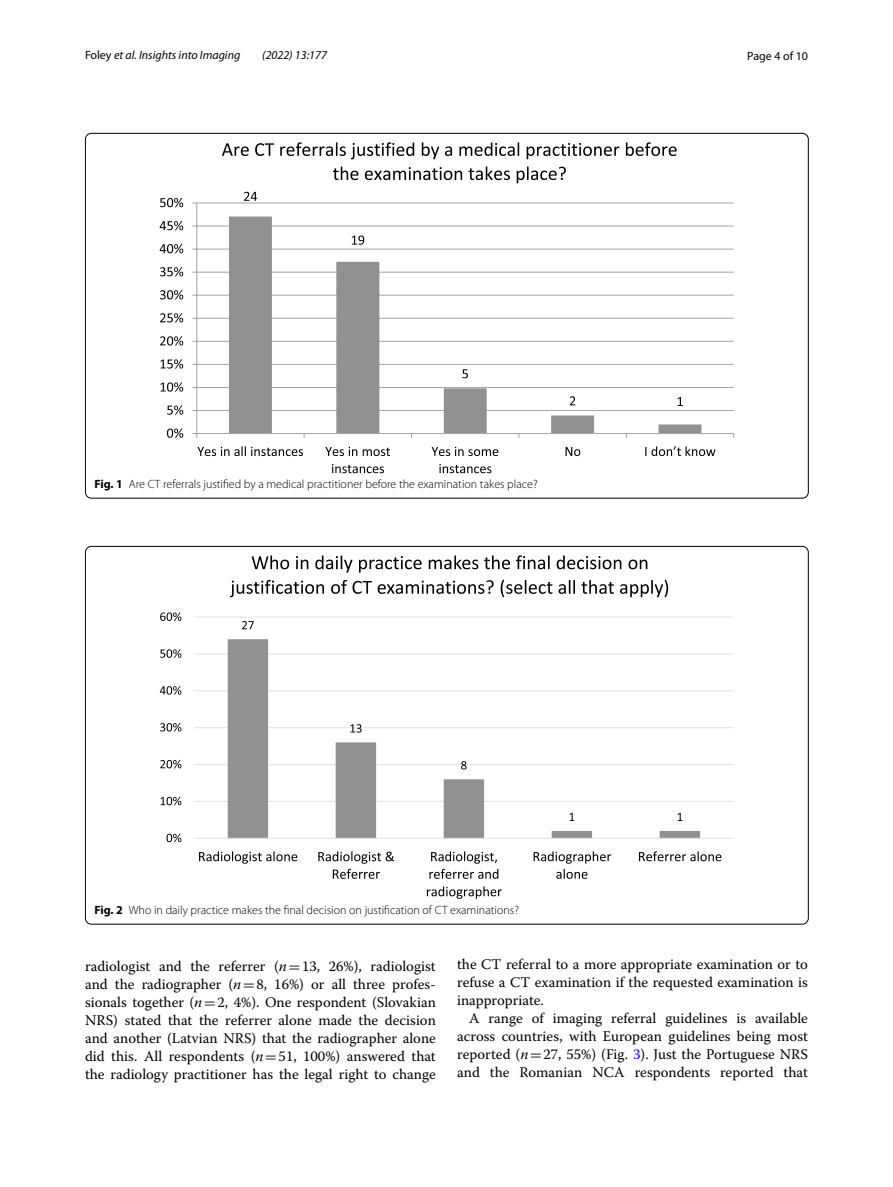
<style>
.page{position:relative;width:893px;height:1187px;background:#fff}
.page>*{position:absolute;margin:0;border:0;box-sizing:border-box;transform-origin:0 0}
.t1{font:14.7px/18px "Warnock Pro";color:#000;text-align:justify}
.t2{font:300 12px "Myriad Pro";color:#000}
.t3{font:italic 12px "Myriad Pro";color:#000}
.t4{font:12px "Myriad Pro";color:#000}
.s1{font-style:normal}
.s2{font-weight:700}
.s3{font-style:italic}
.s4{font-family:"MTSY"}
.s5{color:#00f}
</style>
<div class="page">
<hr style="left:197px;top:410px;width:537px;height:1px;background:#a4a4a5">
<hr style="left:197px;top:387px;width:537px;height:1px;background:#a4a4a5">
<hr style="left:197px;top:364px;width:537px;height:1px;background:#a4a4a5">
<hr style="left:197px;top:341px;width:537px;height:1px;background:#a4a4a5">
<hr style="left:197px;top:318px;width:537px;height:1px;background:#a4a4a5">
<hr style="left:197px;top:295px;width:537px;height:1px;background:#a4a4a5">
<hr style="left:197px;top:272px;width:537px;height:1px;background:#a4a4a5">
<hr style="left:197px;top:249px;width:537px;height:1px;background:#a4a4a5">
<hr style="left:197px;top:226px;width:537px;height:1px;background:#a4a4a5">
<hr style="left:197px;top:203px;width:537px;height:1px;background:#a4a4a5">
<svg style="left:229px;top:216px;width:472px;height:217px"></svg>
<hr style="left:197px;top:433px;width:537px;height:1px;background:#a4a4a5">
<hr style="left:196px;top:203px;width:1px;height:230px;background:#a4a4a5">
<svg style="left:244px;top:192px;width:13px;height:9px"></svg>
<svg style="left:352px;top:235px;width:12px;height:10px"></svg>
<svg style="left:462px;top:369px;width:6px;height:9px"></svg>
<svg style="left:570px;top:396px;width:5px;height:9px"></svg>
<svg style="left:678px;top:397px;width:5px;height:9px"></svg>
<svg style="left:198px;top:446px;width:105px;height:10px"></svg>
<svg style="left:325px;top:447px;width:65px;height:9px"></svg>
<svg style="left:332px;top:464px;width:52px;height:9px"></svg>
<svg style="left:432px;top:447px;width:66px;height:9px"></svg>
<svg style="left:439px;top:464px;width:52px;height:9px"></svg>
<svg style="left:566px;top:447px;width:14px;height:9px"></svg>
<svg style="left:645px;top:446px;width:70px;height:10px"></svg>
<svg style="left:167px;top:428px;width:16px;height:10px"></svg>
<svg style="left:167px;top:405px;width:16px;height:10px"></svg>
<svg style="left:161px;top:382px;width:22px;height:10px"></svg>
<svg style="left:161px;top:359px;width:22px;height:9px"></svg>
<svg style="left:160px;top:336px;width:23px;height:9px"></svg>
<svg style="left:160px;top:313px;width:23px;height:9px"></svg>
<svg style="left:160px;top:290px;width:23px;height:9px"></svg>
<svg style="left:160px;top:267px;width:23px;height:9px"></svg>
<svg style="left:160px;top:244px;width:23px;height:9px"></svg>
<svg style="left:160px;top:221px;width:23px;height:9px"></svg>
<svg style="left:160px;top:198px;width:23px;height:9px"></svg>
<svg style="left:222px;top:142px;width:455px;height:17px"></svg>
<svg style="left:333px;top:166px;width:233px;height:17px"></svg>
<hr style="left:194px;top:800px;width:540px;height:1px;background:#e3e3e3">
<hr style="left:194px;top:764px;width:540px;height:1px;background:#e3e3e3">
<hr style="left:194px;top:727px;width:540px;height:1px;background:#e3e3e3">
<hr style="left:194px;top:690px;width:540px;height:1px;background:#e3e3e3">
<hr style="left:194px;top:653px;width:540px;height:1px;background:#e3e3e3">
<hr style="left:194px;top:616px;width:540px;height:1px;background:#e3e3e3">
<svg style="left:228px;top:639px;width:472px;height:198px"></svg>
<hr style="left:194px;top:837px;width:540px;height:1px;background:#e3e3e3">
<svg style="left:242px;top:621px;width:12px;height:8px"></svg>
<svg style="left:350px;top:724px;width:12px;height:8px"></svg>
<svg style="left:461px;top:761px;width:6px;height:8px"></svg>
<svg style="left:570px;top:812px;width:4px;height:9px"></svg>
<svg style="left:678px;top:812px;width:4px;height:9px"></svg>
<svg style="left:167px;top:833px;width:14px;height:9px"></svg>
<svg style="left:161px;top:796px;width:20px;height:9px"></svg>
<svg style="left:160px;top:759px;width:21px;height:9px"></svg>
<svg style="left:160px;top:723px;width:21px;height:8px"></svg>
<svg style="left:160px;top:686px;width:21px;height:8px"></svg>
<svg style="left:160px;top:649px;width:21px;height:8px"></svg>
<svg style="left:160px;top:612px;width:21px;height:9px"></svg>
<svg style="left:199px;top:851px;width:98px;height:12px"></svg>
<svg style="left:318px;top:851px;width:76px;height:27px"></svg>
<svg style="left:429px;top:851px;width:69px;height:27px"></svg>
<svg style="left:427px;top:886px;width:75px;height:12px"></svg>
<svg style="left:534px;top:851px;width:77px;height:27px"></svg>
<svg style="left:639px;top:851px;width:82px;height:10px"></svg>
<svg style="left:252px;top:555px;width:395px;height:17px"></svg>
<svg style="left:230px;top:579px;width:438px;height:18px"></svg>
<p class="t3" style="left:85px;top:48px;width:157px"><span class="s1">Foley</span> et al. Insights into Imaging</p>
<p class="t3" style="left:262px;top:48px;width:66px">(2022) 13:177</p>
<p class="t4" style="left:747px;top:48px;width:62px">Page 4 of 10</p>
<p class="t2" style="left:94px;top:478px;width:445px"><span class="s2">Fig. 1</span> Are CT referrals justified by a medical practitioner before the examination takes place?</p>
<p class="t2" style="left:94px;top:903px;width:426px"><span class="s2">Fig. 2</span> Who in daily practice makes the final decision on justification of CT examinations?</p>
<p class="t1" style="left:85px;top:956px;width:352px">radiologist and the referrer (<span class="s3">n</span><span class="s4">=</span>13, 26%), radiologist and the radiographer (<span class="s3">n</span><span class="s4">=</span>8, 16%) or all three profes&shy;sionals together (<span class="s3">n</span><span class="s4">=</span>2, 4%). One respondent (Slovakian NRS) stated that the referrer alone made the decision and another (Latvian NRS) that the radiographer alone did this. All respondents (<span class="s3">n</span><span class="s4">=</span>51, 100%) answered that the radiology practitioner has the legal right to change</p>
<p class="t1" style="left:457px;top:954px;width:352px">the CT referral to a more appropriate examination or to refuse a CT examination if the requested examination is inappropriate.</p>
<p class="t1" style="left:457px;top:1008px;width:352px;text-indent:12px">A range of imaging referral guidelines is available across countries, with European guidelines being most reported (<span class="s3">n</span><span class="s4">=</span>27, 55%) (Fig. <span class="s5">3</span>). Just the Portuguese NRS and the Romanian NCA respondents reported that</p>
</div>
